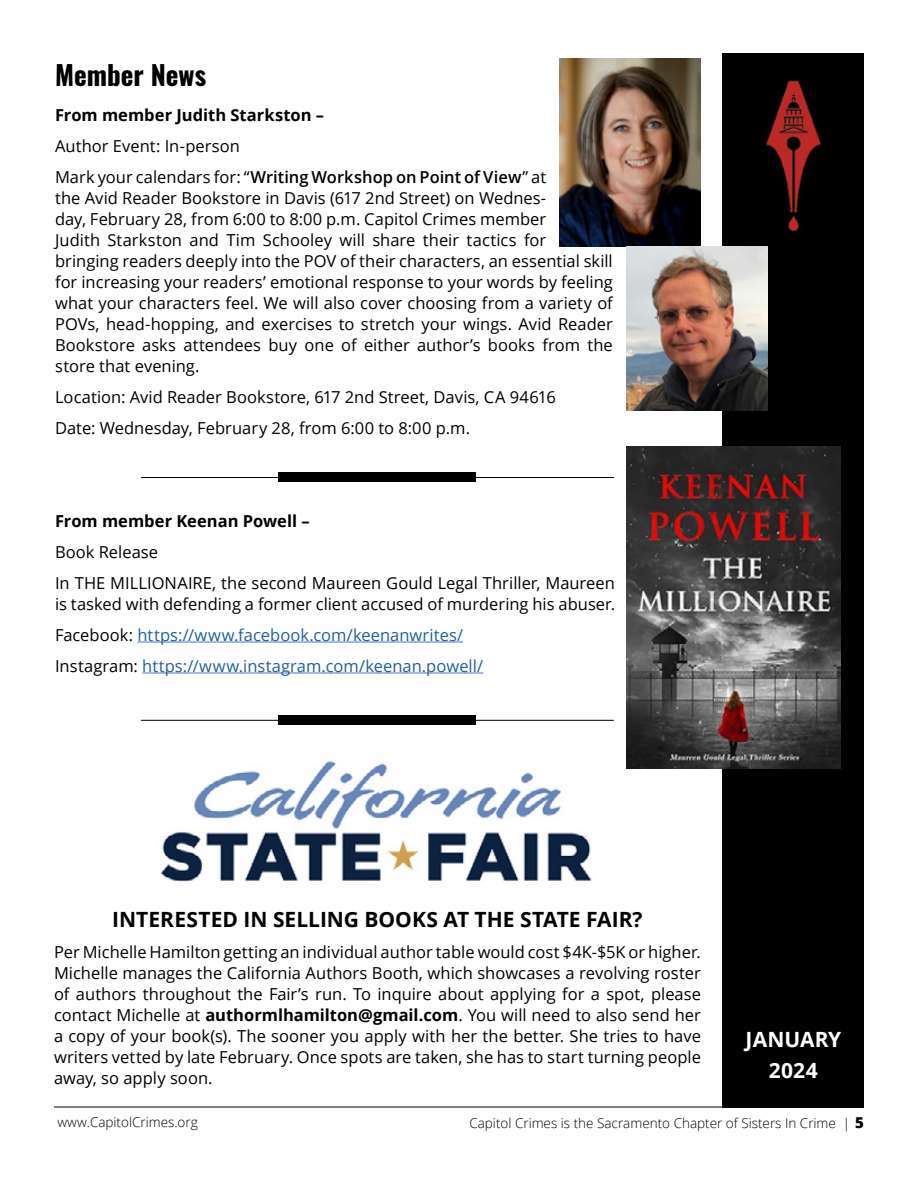
<style>
.page{position:relative;width:918px;height:1188px;background:#fff}
.page>*{position:absolute;margin:0;border:0;box-sizing:border-box;transform-origin:0 0}
.t1{font:27px "Oswald";color:#000}
.t2{font:700 21px "Open Sans";color:#000}
.t3{font:700 21px/31px "Open Sans";letter-spacing:.01em;color:#fff;text-align:center}
.t4{font:16.5px/21px "Open Sans";color:#000}
.t5{font:700 16.5px "Open Sans";color:#000}
.t6{font:300 13.5px "Open Sans";color:#000}
.s1{font-weight:600}
.s2{color:#215e9e}
.s3{font-weight:700}
.s4{font-weight:800;font-size:15px}
</style>
<div class="page">
<hr style="left:54px;top:1107px;width:810px;height:1px;background:#000">
<div style="left:723px;top:54px;width:141px;height:1053px;background:#000"></div>
<img style="left:766px;top:80px;width:55px;height:177px">
<hr style="left:141px;top:720px;width:473px;height:1px;background:#000">
<div style="left:279px;top:715px;width:197px;height:10px;background:#000"></div>
<hr style="left:137px;top:642px;width:326px;height:1px;background:#4a6ee0">
<hr style="left:142px;top:673px;width:341px;height:1px;background:#4a6ee0">
<img style="left:560px;top:58px;width:141px;height:188px">
<img style="left:626px;top:447px;width:215px;height:322px">
<img style="left:160px;top:760px;width:432px;height:122px">
<hr style="left:141px;top:477px;width:473px;height:1px;background:#000">
<div style="left:279px;top:473px;width:197px;height:9px;background:#000"></div>
<img style="left:626px;top:246px;width:141px;height:164px">
<h1 class="t1" style="left:55px;top:51px;width:153px">Member News</h1>
<p class="t5" style="left:55px;top:103px;width:271px">From member Judith Starkston –</p>
<p class="t4" style="left:55px;top:130px;width:493px;line-height:31px">Author Event: In-person<br>Mark your calendars for: “<span class="s1">Writing Workshop on Point of View</span>” at</p>
<p class="t4" style="left:55px;top:187px;width:559px">the Avid Reader Bookstore in Davis (617 2nd Street) on Wednes-<br>day, February 28, from 6:00 to 8:00 p.m. Capitol Crimes member<br>Judith Starkston and Tim Schooley will share their tactics for bringing readers deeply into the POV of their characters, an essential skill for increasing your readers’ emotional response to your words by feeling what your characters feel. We will also cover choosing from a variety of POVs, head-hopping, and exercises to stretch your wings. Avid Reader Bookstore asks attendees buy one of either author’s books from the store that evening.</p>
<p class="t4" style="left:55px;top:381px;width:502px;line-height:31px">Location: Avid Reader Bookstore, 617 2nd Street, Davis, CA 94616<br>Date: Wednesday, February 28, from 6:00 to 8:00 p.m.</p>
<p class="t5" style="left:55px;top:509px;width:256px">From member Keenan Powell –</p>
<p class="t4" style="left:55px;top:536px;width:561px;line-height:31px">Book Release<br>In THE MILLIONAIRE, the second Maureen Gould Legal Thriller, Maureen</p>
<p class="t4" style="left:55px;top:588px;width:562px;line-height:31px">is tasked with defending a former client accused of murdering his abuser.<br>Facebook: <span class="s2">https://www.facebook.com/keenanwrites/<br></span>Instagram: <span class="s2">https://www.instagram.com/keenan.powell/</span></p>
<p class="t2" style="left:112px;top:904px;width:532px">INTERESTED IN SELLING BOOKS AT THE STATE FAIR?</p>
<p class="t4" style="left:54px;top:941px;width:648px;text-align:justify">Per Michelle Hamilton getting an individual author table would cost $4K-$5K or higher.<br>Michelle manages the California Authors Booth, which showcases a revolving roster of authors throughout the Fair’s run. To inquire about applying for a spot, please contact Michelle at <span class="s3">authormlhamilton@gmail.com</span>. You will need to also send her a copy of your book(s). The sooner you apply with her the better. She tries to have writers vetted by late February. Once spots are taken, she has to start turning people away, so apply soon.</p>
<p class="t3" style="left:745px;top:1024px;width:97px">JANUARY<br>2024</p>
<p class="t6" style="left:58px;top:1113px;width:142px">www.CapitolCrimes.org</p>
<p class="t6" style="left:469px;top:1114px;width:396px">Capitol Crimes is the Sacramento Chapter of Sisters In Crime | <span class="s4">5</span></p>
</div>
